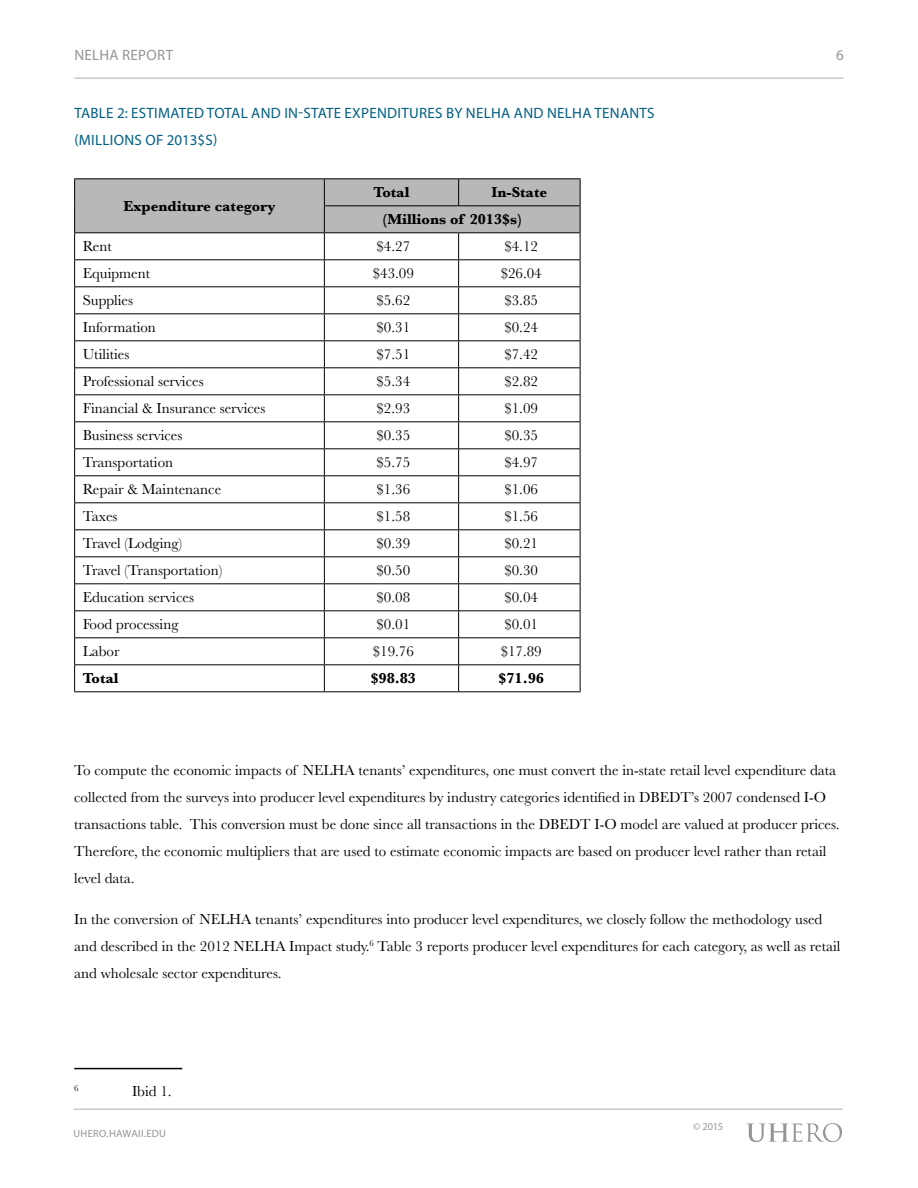
<style>
.page{position:relative;width:918px;height:1188px;background:#fff}
.page>*{position:absolute;margin:0;border:0;box-sizing:border-box;transform-origin:0 0}
.t1{font:15px/27px "Baskerville";color:#000}
.t2{font:15px/27px "Myriad Pro";letter-spacing:.02em;color:#005f82}
.t3{font:700 15px/27px "Baskerville";color:#000}
.t4{font:15px "Myriad Pro";letter-spacing:.02em;color:#939598}
.t5{font:10.5px "Myriad Pro";letter-spacing:.025em;color:#939598}
.t6{font:8.7px "Baskerville";color:#000}
</style>
<div class="page">
<svg style="left:746px;top:1123px;width:96px;height:19px"></svg>
<hr style="left:74px;top:1108px;width:768px;height:2px;background:#c7c8ca">
<hr style="left:75px;top:77px;width:768px;height:2px;background:#c7c8ca">
<hr style="left:74px;top:178px;width:250px;height:1px;background:#000">
<hr style="left:324px;top:178px;width:135px;height:1px;background:#000">
<hr style="left:459px;top:178px;width:121px;height:1px;background:#000">
<svg style="left:74px;top:179px;width:507px;height:512px"></svg>
<hr style="left:74px;top:691px;width:250px;height:1px;background:#000">
<hr style="left:324px;top:691px;width:135px;height:1px;background:#000">
<hr style="left:459px;top:691px;width:121px;height:1px;background:#000">
<hr style="left:74px;top:1068px;width:108px;height:1px;background:#000">
<p class="t4" style="left:74px;top:45px;width:100px">NELHA REPORT</p>
<p class="t4" style="left:836px;top:45px;width:9px">6</p>
<p class="t2" style="left:74px;top:100px;width:582px">TABLE 2: ESTIMATED TOTAL AND IN-STATE EXPENDITURES BY NELHA AND NELHA TENANTS (MILLIONS OF 2013$S)</p>
<p class="t3" style="left:124px;top:193px;width:153px">Expenditure category</p>
<p class="t3" style="left:374px;top:179px;width:37px">Total</p>
<p class="t3" style="left:382px;top:179px;width:167px;text-indent:109px">In-State (Millions of 2013$s)</p>
<p class="t1" style="left:83px;top:233px;width:31px">Rent</p>
<p class="t1" style="left:377px;top:233px;width:35px">$4.27</p>
<p class="t1" style="left:504px;top:233px;width:35px">$4.12</p>
<p class="t1" style="left:83px;top:260px;width:69px">Equipment</p>
<p class="t1" style="left:373px;top:260px;width:43px">$43.09</p>
<p class="t1" style="left:501px;top:260px;width:43px">$26.04</p>
<p class="t1" style="left:83px;top:287px;width:52px">Supplies</p>
<p class="t1" style="left:377px;top:287px;width:35px">$5.62</p>
<p class="t1" style="left:504px;top:287px;width:35px">$3.85</p>
<p class="t1" style="left:83px;top:314px;width:75px">Information</p>
<p class="t1" style="left:377px;top:314px;width:35px">$0.31</p>
<p class="t1" style="left:504px;top:314px;width:35px">$0.24</p>
<p class="t1" style="left:83px;top:341px;width:48px">Utilities</p>
<p class="t1" style="left:377px;top:341px;width:35px">$7.51</p>
<p class="t1" style="left:504px;top:341px;width:35px">$7.42</p>
<p class="t1" style="left:83px;top:368px;width:122px">Professional services</p>
<p class="t1" style="left:377px;top:368px;width:35px">$5.34</p>
<p class="t1" style="left:504px;top:368px;width:35px">$2.82</p>
<p class="t1" style="left:83px;top:395px;width:184px">Financial &amp; Insurance services</p>
<p class="t1" style="left:377px;top:395px;width:35px">$2.93</p>
<p class="t1" style="left:504px;top:395px;width:35px">$1.09</p>
<p class="t1" style="left:83px;top:422px;width:101px">Business services</p>
<p class="t1" style="left:377px;top:422px;width:35px">$0.35</p>
<p class="t1" style="left:504px;top:422px;width:35px">$0.35</p>
<p class="t1" style="left:83px;top:449px;width:92px">Transportation</p>
<p class="t1" style="left:377px;top:449px;width:35px">$5.75</p>
<p class="t1" style="left:504px;top:449px;width:35px">$4.97</p>
<p class="t1" style="left:83px;top:476px;width:140px">Repair &amp; Maintenance</p>
<p class="t1" style="left:377px;top:476px;width:35px">$1.36</p>
<p class="t1" style="left:504px;top:476px;width:35px">$1.06</p>
<p class="t1" style="left:83px;top:503px;width:36px">Taxes</p>
<p class="t1" style="left:377px;top:503px;width:35px">$1.58</p>
<p class="t1" style="left:504px;top:503px;width:35px">$1.56</p>
<p class="t1" style="left:83px;top:530px;width:101px">Travel (Lodging)</p>
<p class="t1" style="left:377px;top:530px;width:35px">$0.39</p>
<p class="t1" style="left:504px;top:530px;width:35px">$0.21</p>
<p class="t1" style="left:83px;top:557px;width:141px">Travel (Transportation)</p>
<p class="t1" style="left:377px;top:557px;width:35px">$0.50</p>
<p class="t1" style="left:504px;top:557px;width:35px">$0.30</p>
<p class="t1" style="left:83px;top:584px;width:113px">Education services</p>
<p class="t1" style="left:377px;top:584px;width:35px">$0.08</p>
<p class="t1" style="left:504px;top:584px;width:35px">$0.04</p>
<p class="t1" style="left:83px;top:611px;width:97px">Food processing</p>
<p class="t1" style="left:377px;top:611px;width:35px">$0.01</p>
<p class="t1" style="left:504px;top:611px;width:35px">$0.01</p>
<p class="t1" style="left:83px;top:638px;width:38px">Labor</p>
<p class="t1" style="left:373px;top:638px;width:43px">$19.76</p>
<p class="t1" style="left:501px;top:638px;width:43px">$17.89</p>
<p class="t3" style="left:83px;top:665px;width:37px">Total</p>
<p class="t3" style="left:371px;top:665px;width:47px">$98.83</p>
<p class="t3" style="left:499px;top:665px;width:47px">$71.96</p>
<p class="t1" style="left:74px;top:757px;width:767px">To compute the economic impacts of NELHA tenants’ expenditures, one must convert the in-state retail level expenditure data collected from the surveys into producer level expenditures by industry categories identified in DBEDT’s 2007 condensed I-O transactions table. This conversion must be done since all transactions in the DBEDT I-O model are valued at producer prices.<br>Therefore, the economic multipliers that are used to estimate economic impacts are based on producer level rather than retail level data.</p>
<p class="t1" style="left:74px;top:906px;width:768px">In the conversion of NELHA tenants’ expenditures into producer level expenditures, we closely follow the methodology used and described in the 2012 NELHA Impact study.<sup>6</sup> Table 3 reports producer level expenditures for each category, as well as retail and wholesale sector expenditures.</p>
<p class="t6" style="left:74px;top:1082px;width:6px">6</p>
<p class="t1" style="left:132px;top:1077px;width:41px">Ibid 1.</p>
<p class="t5" style="left:73px;top:1127px;width:94px">UHERO.HAWAII.EDU</p>
<p class="t5" style="left:693px;top:1120px;width:32px">© 2015</p>
</div>
